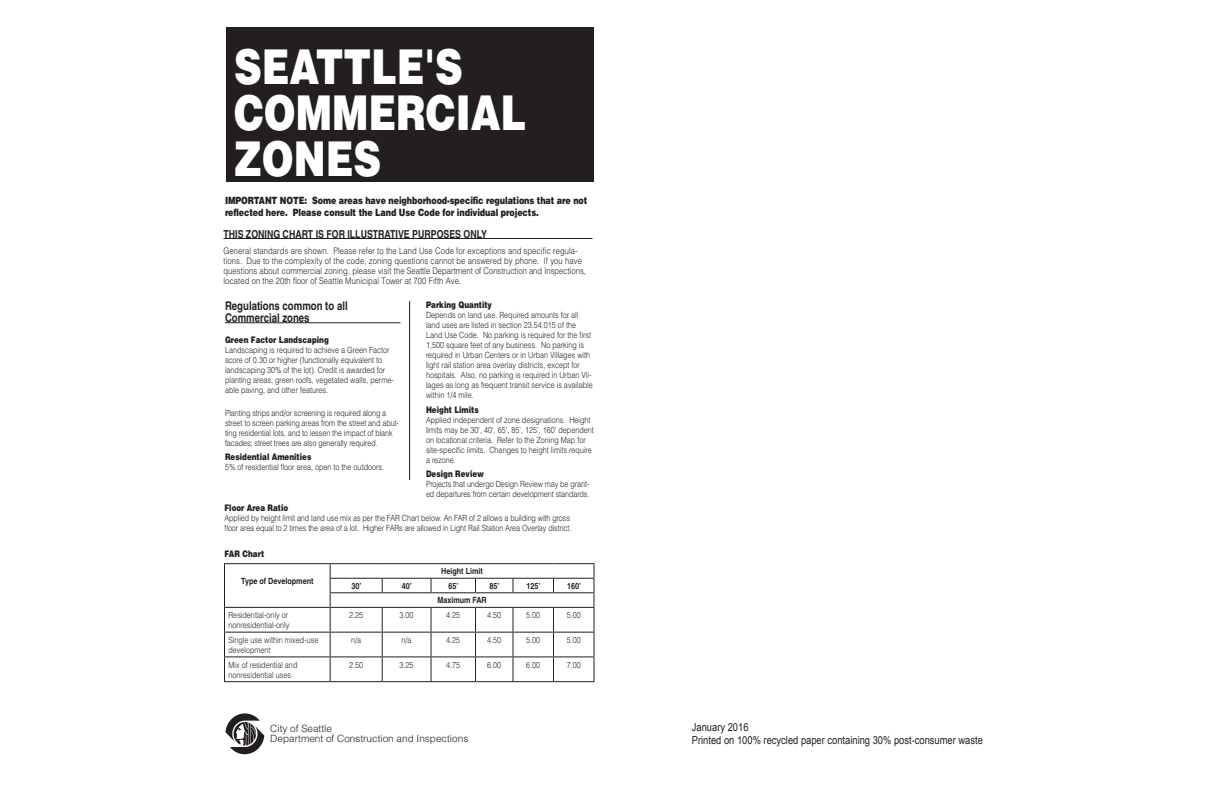
<style>
.page{position:relative;width:1224px;height:792px;background:#fff}
.page>*{position:absolute;margin:0;border:0;box-sizing:border-box;transform-origin:0 0}
.t1{font:900 48px/46px "Helvetica";color:#fff;scale:.8 1}
.t2{font:700 12px/12px "Helvetica";color:#231f20;scale:.8 1}
.text_5{font:11px "Arial";color:#231f20;scale:.85 1}
.text_3{font:700 11px "Helvetica";color:#231f20;scale:.8 1}
.text_4{font:900 10px/12px "Helvetica";letter-spacing:-.01em;color:#231f20;scale:.8 1}
.text_5-2{font:300 10px/10px "Helvetica";color:#231f20}
.text_5-3{font:300 9px/10px "Helvetica";letter-spacing:.01em;color:#231f20;scale:.85 1}
.text_4-2{font:900 9px "Helvetica";color:#231f20;scale:.8 1}
.text_5-4{font:300 8.5px/10px "Helvetica";color:#231f20;scale:.85 1}
.text_5-5{font:700 8.5px "Helvetica";color:#231f20;scale:.85 1}
.s1{font-weight:400}
</style>
<div class="page">
<div style="left:227px;top:27px;width:367px;height:155px;background:#231f20"></div>
<hr style="left:224px;top:238px;width:368px;height:1px;background:#231f20">
<hr style="left:409px;top:301px;width:1px;height:179px;background:#231f20">
<hr style="left:225px;top:322px;width:175px;height:1px;background:#231f20">
<img style="left:225px;top:713px;width:40px;height:42px">
<hr style="left:224px;top:563px;width:106px;height:1px;background:#231f20">
<hr style="left:330px;top:563px;width:52px;height:1px;background:#231f20">
<hr style="left:382px;top:563px;width:49px;height:1px;background:#231f20">
<hr style="left:431px;top:563px;width:45px;height:1px;background:#231f20">
<hr style="left:476px;top:563px;width:37px;height:1px;background:#231f20">
<hr style="left:513px;top:563px;width:40px;height:1px;background:#231f20">
<hr style="left:553px;top:563px;width:41px;height:1px;background:#231f20">
<hr style="left:330px;top:578px;width:52px;height:1px;background:#231f20">
<hr style="left:382px;top:578px;width:49px;height:1px;background:#231f20">
<svg style="left:382px;top:579px;width:1px;height:13px"></svg>
<hr style="left:431px;top:578px;width:45px;height:1px;background:#231f20">
<svg style="left:431px;top:579px;width:1px;height:13px"></svg>
<hr style="left:476px;top:578px;width:37px;height:1px;background:#231f20">
<svg style="left:475px;top:579px;width:1px;height:13px"></svg>
<hr style="left:513px;top:578px;width:40px;height:1px;background:#231f20">
<svg style="left:513px;top:579px;width:1px;height:13px"></svg>
<hr style="left:553px;top:578px;width:41px;height:1px;background:#231f20">
<svg style="left:553px;top:579px;width:1px;height:13px"></svg>
<hr style="left:330px;top:592px;width:52px;height:1px;background:#231f20">
<hr style="left:382px;top:592px;width:49px;height:1px;background:#231f20">
<hr style="left:431px;top:592px;width:45px;height:1px;background:#231f20">
<hr style="left:476px;top:592px;width:37px;height:1px;background:#231f20">
<hr style="left:513px;top:592px;width:40px;height:1px;background:#231f20">
<hr style="left:553px;top:592px;width:41px;height:1px;background:#231f20">
<hr style="left:224px;top:607px;width:106px;height:1px;background:#231f20">
<hr style="left:330px;top:607px;width:52px;height:1px;background:#231f20">
<hr style="left:382px;top:607px;width:49px;height:1px;background:#231f20">
<hr style="left:431px;top:607px;width:45px;height:1px;background:#231f20">
<hr style="left:476px;top:607px;width:37px;height:1px;background:#231f20">
<hr style="left:513px;top:607px;width:40px;height:1px;background:#231f20">
<hr style="left:553px;top:607px;width:41px;height:1px;background:#231f20">
<hr style="left:224px;top:632px;width:106px;height:1px;background:#231f20">
<hr style="left:330px;top:632px;width:52px;height:1px;background:#231f20">
<hr style="left:382px;top:632px;width:49px;height:1px;background:#231f20">
<hr style="left:431px;top:632px;width:45px;height:1px;background:#231f20">
<hr style="left:476px;top:632px;width:37px;height:1px;background:#231f20">
<hr style="left:513px;top:632px;width:40px;height:1px;background:#231f20">
<hr style="left:553px;top:632px;width:41px;height:1px;background:#231f20">
<hr style="left:224px;top:656px;width:106px;height:1px;background:#231f20">
<svg style="left:224px;top:564px;width:1px;height:117px"></svg>
<hr style="left:330px;top:656px;width:52px;height:1px;background:#231f20">
<svg style="left:330px;top:564px;width:1px;height:117px"></svg>
<hr style="left:382px;top:656px;width:49px;height:1px;background:#231f20">
<svg style="left:382px;top:608px;width:1px;height:73px"></svg>
<hr style="left:431px;top:656px;width:45px;height:1px;background:#231f20">
<svg style="left:431px;top:608px;width:1px;height:73px"></svg>
<hr style="left:476px;top:656px;width:37px;height:1px;background:#231f20">
<svg style="left:475px;top:608px;width:1px;height:73px"></svg>
<hr style="left:513px;top:656px;width:40px;height:1px;background:#231f20">
<svg style="left:513px;top:608px;width:1px;height:73px"></svg>
<hr style="left:553px;top:656px;width:41px;height:1px;background:#231f20">
<svg style="left:553px;top:608px;width:1px;height:73px"></svg>
<svg style="left:593px;top:564px;width:1px;height:117px"></svg>
<hr style="left:224px;top:681px;width:106px;height:1px;background:#231f20">
<hr style="left:330px;top:681px;width:52px;height:1px;background:#231f20">
<hr style="left:382px;top:681px;width:49px;height:1px;background:#231f20">
<hr style="left:431px;top:681px;width:45px;height:1px;background:#231f20">
<hr style="left:476px;top:681px;width:37px;height:1px;background:#231f20">
<hr style="left:513px;top:681px;width:40px;height:1px;background:#231f20">
<hr style="left:553px;top:681px;width:41px;height:1px;background:#231f20">
<p class="t1" style="left:234px;top:43px;width:367px">SEATTLE'S<br>COMMERCIAL<br>ZONES</p>
<p class="text_4" style="left:225px;top:194px;width:455px">IMPORTANT NOTE: Some areas have neighborhood-specific regulations that are not reflected here. Please consult the Land Use Code for individual projects.</p>
<p class="text_3" style="left:224px;top:227px;width:331px">THIS ZONING CHART IS FOR ILLUSTRATIVE PURPOSES ONLY</p>
<p class="text_5-3" style="left:224px;top:245px;width:428px">General standards are shown. Please refer to the Land Use Code for exceptions and specific regula&shy;tions. Due to the complexity of the code, zoning questions cannot be answered by phone. If you have questions about commercial zoning, please visit the Seattle Department of Construction and Inspections, located on the 20th floor of Seattle Municipal Tower at 700 Fifth Ave<span class="s1">.</span></p>
<p class="t2" style="left:225px;top:300px;width:155px">Regulations common to all<br>Commercial zones</p>
<p class="text_4-2" style="left:225px;top:333px;width:131px">Green Factor Landscaping</p>
<p class="text_5-4" style="left:225px;top:345px;width:200px">Landscaping is required to achieve a Green Factor score of 0.30 or higher (functionally equivalent to landscaping 30% of the lot). Credit is awarded for planting areas, green roofs, vegetated walls, perme&shy;able paving, and other features.</p>
<p class="text_5-4" style="left:225px;top:407px;width:206px">Planting strips and/or screening is required along a street to screen parking areas from the street and abut&shy;ting residential lots, and to lessen the impact of blank facades; street trees are also generally required.</p>
<p class="text_4-2" style="left:225px;top:451px;width:109px">Residential Amenities</p>
<p class="text_5-4" style="left:225px;top:462px;width:189px">5% of residential floor area, open to the outdoors.</p>
<p class="text_4-2" style="left:426px;top:299px;width:84px">Parking Quantity</p>
<p class="text_5-4" style="left:426px;top:310px;width:198px">Depends on land use. Required amounts for all land uses are listed in section 23.54.015 of the Land Use Code. No parking is required for the first 1,500 square feet of any business. No parking is required in Urban Centers or in Urban Villages with light rail station area overlay districts, except for hospitals. Also, no parking is required in Urban Vil&shy;lages as long as frequent transit service is available within 1/4 mile.</p>
<p class="text_4-2" style="left:426px;top:404px;width:67px">Height Limits</p>
<p class="text_5-4" style="left:426px;top:415px;width:199px">Applied independent of zone designations. Height limits may be 30', 40', 65', 85', 125', 160' dependent on locational criteria. Refer to the Zoning Map for site-specific limits. Changes to height limits require a rezone.</p>
<p class="text_4-2" style="left:426px;top:468px;width:74px">Design Review</p>
<p class="text_5-4" style="left:426px;top:479px;width:194px">Projects that undergo Design Review may be grant&shy;ed departures from certain development standards.</p>
<p class="text_4-2" style="left:224px;top:502px;width:81px">Floor Area Ratio</p>
<p class="text_5-4" style="left:224px;top:513px;width:410px">Applied by height limit and land use mix as per the FAR Chart below. An FAR of 2 allows a building with gross floor area equal to 2 times the area of a lot. Higher FARs are allowed in Light Rail Station Area Overlay district.</p>
<p class="text_4-2" style="left:224px;top:548px;width:51px">FAR Chart</p>
<p class="text_5-5" style="left:241px;top:576px;width:87px">Type of Development</p>
<p class="text_5-5" style="left:441px;top:566px;width:51px">Height Limit</p>
<p class="text_5-5" style="left:351px;top:581px;width:13px">30’</p>
<p class="text_5-5" style="left:402px;top:581px;width:13px">40’</p>
<p class="text_5-5" style="left:449px;top:581px;width:13px">65’</p>
<p class="text_5-5" style="left:490px;top:581px;width:13px">85’</p>
<p class="text_5-5" style="left:527px;top:581px;width:18px">125’</p>
<p class="text_5-5" style="left:567px;top:581px;width:18px">160’</p>
<p class="text_5-5" style="left:437px;top:595px;width:60px">Maximum FAR</p>
<p class="text_5-4" style="left:228px;top:610px;width:73px">Residential-only or nonresidential-only</p>
<p class="text_5-4" style="left:349px;top:610px;width:18px">2.25</p>
<p class="text_5-4" style="left:400px;top:610px;width:18px">3.00</p>
<p class="text_5-4" style="left:446px;top:610px;width:18px">4.25</p>
<p class="text_5-4" style="left:487px;top:610px;width:18px">4.50</p>
<p class="text_5-4" style="left:526px;top:610px;width:18px">5.00</p>
<p class="text_5-4" style="left:567px;top:610px;width:18px">5.00</p>
<p class="text_5-4" style="left:228px;top:635px;width:107px">Single use within mixed-use development</p>
<p class="text_5-4" style="left:351px;top:635px;width:13px">n/a</p>
<p class="text_5-4" style="left:402px;top:635px;width:13px">n/a</p>
<p class="text_5-4" style="left:446px;top:635px;width:18px">4.25</p>
<p class="text_5-4" style="left:487px;top:635px;width:18px">4.50</p>
<p class="text_5-4" style="left:526px;top:635px;width:18px">5.00</p>
<p class="text_5-4" style="left:567px;top:635px;width:18px">5.00</p>
<p class="text_5-4" style="left:228px;top:660px;width:83px">Mix of residential and nonresidential uses</p>
<p class="text_5-4" style="left:349px;top:660px;width:18px">2.50</p>
<p class="text_5-4" style="left:400px;top:660px;width:18px">3.25</p>
<p class="text_5-4" style="left:446px;top:660px;width:18px">4.75</p>
<p class="text_5-4" style="left:487px;top:660px;width:18px">6.00</p>
<p class="text_5-4" style="left:526px;top:660px;width:18px">6.00</p>
<p class="text_5-4" style="left:567px;top:660px;width:18px">7.00</p>
<p class="text_5-2" style="left:270px;top:723px;width:200px">City of Seattle<br>Department of Construction and Inspections</p>
<p class="text_5" style="left:692px;top:720px;width:68px">January 2016</p>
<p class="text_5" style="left:692px;top:733px;width:344px">Printed on 100% recycled paper containing 30% post-consumer waste</p>
</div>
